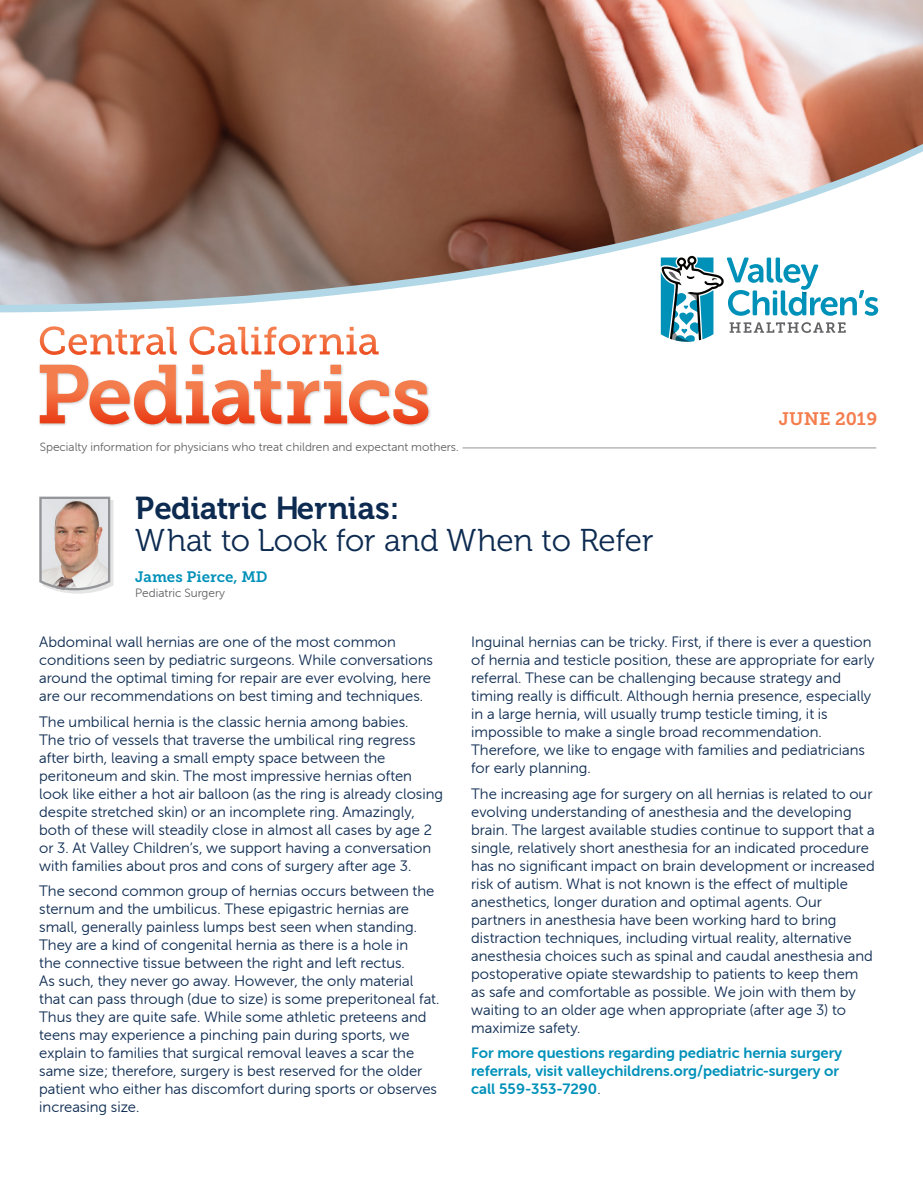
<style>
.page{position:relative;width:923px;height:1192px;background:#fff}
.page>*{position:absolute;margin:0;border:0;box-sizing:border-box;transform-origin:0 0}
.t1{font:31.5px "Museo 300";color:#0d2b51}
.t2{font:31.5px "Museo 700";color:#0d2b51}
.t3{font:18px "Museo Slab 700";color:#f47d4e}
.t4{font:15px/18px "Museo Sans Rounded 300";color:#0d2b51}
.t5{font:15px/18px "Museo Sans Rounded 700";color:#0091b9}
.t6{font:15px "Museo Slab 700";color:#0091b9}
.t7{font:12px "Museo Sans Rounded 300";color:#636366}
.s1{font-family:"Museo Sans 700"}
.s2{font-family:"Museo Sans Rounded 300";color:#0d2b51}
</style>
<div class="page">
<svg style="left:660px;top:312px;width:217px;height:30px"></svg>
<svg style="left:0;top:305px;width:879px;height:7px"></svg>
<img style="left:0;top:0;width:922px;height:305px">
<svg style="left:40px;top:326px;width:338px;height:29px"></svg>
<img style="left:39px;top:364px;width:392px;height:63px">
<svg style="left:40px;top:365px;width:388px;height:59px"></svg>
<svg style="left:39px;top:496px;width:74px;height:97px;background:#cdb9b1"></svg>
<hr style="left:462px;top:447px;width:413px;height:1px;background:#939598">
<svg style="left:916px;top:0;width:7px;height:3px"></svg>
<p class="t7" style="left:40px;top:440px;width:420px">Specialty information for physicians who treat children and expectant mothers.</p>
<p class="t3" style="left:778px;top:408px;width:100px">JUNE 2019</p>
<h1 class="t2" style="left:135px;top:491px;width:265px">Pediatric <span class="s1">H</span>ernias:</h1>
<h1 class="t1" style="left:135px;top:523px;width:519px">What to Look for and When to Refer</h1>
<p class="t6" style="left:135px;top:569px;width:134px">James Pierce, MD</p>
<p class="t7" style="left:135px;top:586px;width:91px">Pediatric Surgery</p>
<p class="t4" style="left:39px;top:633px;width:395px">Abdominal wall hernias are one of the most common conditions seen by pediatric surgeons. While conversations around the optimal timing for repair are ever evolving, here are our recommendations on best timing and techniques.</p>
<p class="t4" style="left:39px;top:712px;width:405px">The umbilical hernia is the classic hernia among babies.<br>The trio of vessels that traverse the umbilical ring regress after birth, leaving a small empty space between the peritoneum and skin. The most impressive hernias often look like either a hot air balloon (as the ring is already closing despite stretched skin) or an incomplete ring. Amazingly, both of these will steadily close in almost all cases by age 2 or 3. At Valley Children’s, we support having a conversation with families about pros and cons of surgery after age 3.</p>
<p class="t4" style="left:39px;top:882px;width:401px">The second common group of hernias occurs between the sternum and the umbilicus. These epigastric hernias are small, generally painless lumps best seen when standing.<br>They are a kind of congenital hernia as there is a hole in<br>the connective tissue between the right and left rectus.<br>As such, they never go away. However, the only material that can pass through (due to size) is some preperitoneal fat.<br>Thus they are quite safe. While some athletic preteens and teens may experience a pinching pain during sports, we explain to families that surgical removal leaves a scar the same size; therefore, surgery is best reserved for the older patient who either has discomfort during sports or observes increasing size.</p>
<p class="t4" style="left:471px;top:633px;width:405px">Inguinal hernias can be tricky. First, if there is ever a question of hernia and testicle position, these are appropriate for early referral. These can be challenging because strategy and timing really is difficult. Although hernia presence, especially in a large hernia, will usually trump testicle timing, it is impossible to make a single broad recommendation.<br>Therefore, we like to engage with families and pediatricians for early planning.</p>
<p class="t4" style="left:471px;top:784px;width:405px">The increasing age for surgery on all hernias is related to our evolving understanding of anesthesia and the developing brain. The largest available studies continue to support that a single, relatively short anesthesia for an indicated procedure has no significant impact on brain development or increased risk of autism. What is not known is the effect of multiple anesthetics, longer duration and optimal agents. Our partners in anesthesia have been working hard to bring distraction techniques, including virtual reality, alternative anesthesia choices such as spinal and caudal anesthesia and postoperative opiate stewardship to patients to keep them as safe and comfortable as possible. We join with them by waiting to an older age when appropriate (after age 3) to maximize safety.</p>
<p class="t5" style="left:471px;top:1044px;width:372px">For more questions regarding pediatric hernia surgery referrals, visit valleychildrens.org/pediatric-surgery or call 559-353-7290<span class="s2">.</span></p>
</div>
